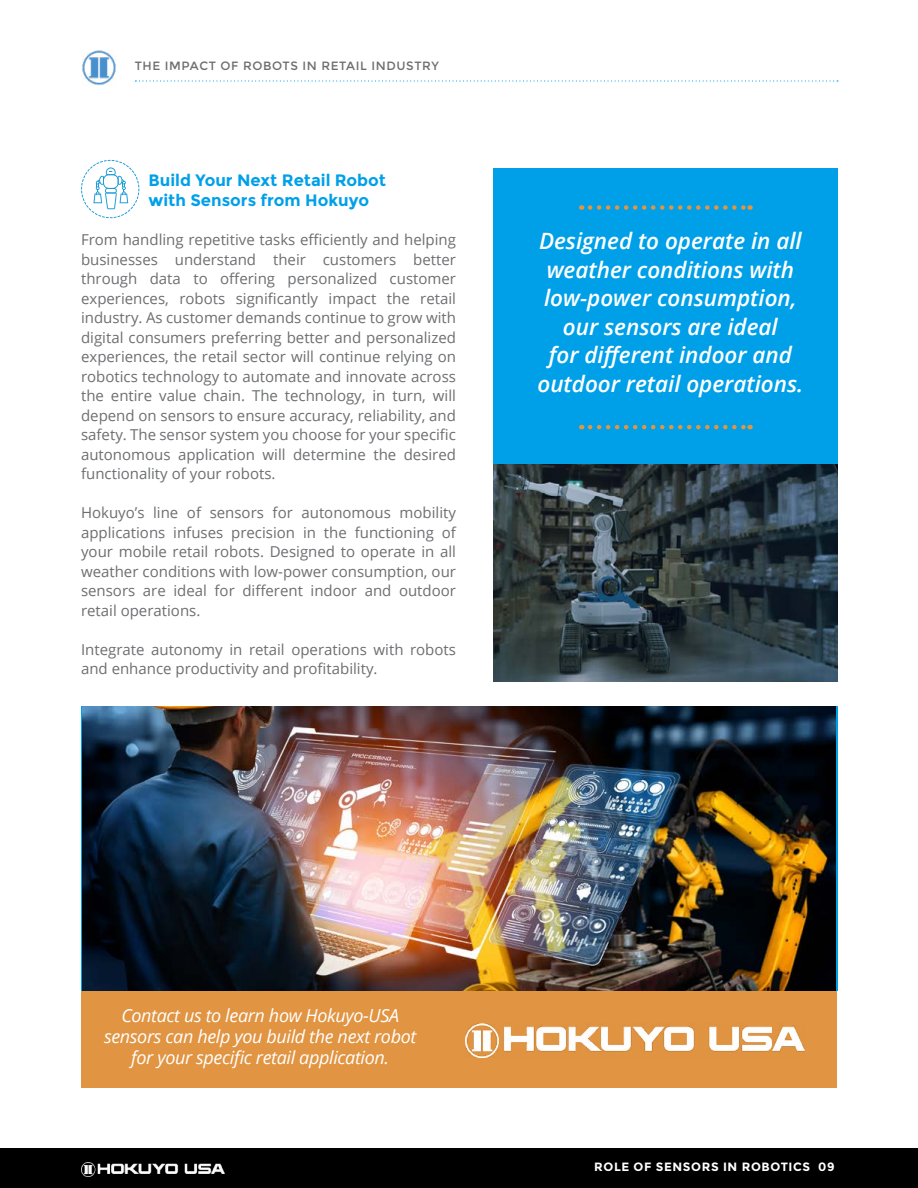
<style>
.page{position:relative;width:918px;height:1188px;background:#fff}
.page>*{position:absolute;margin:0;border:0;box-sizing:border-box;transform-origin:0 0}
.t1{font:italic 600 22.5px/28.5px "Open Sans";color:#fff;text-align:center}
.t2{font:italic 18px/21px "Open Sans";letter-spacing:-.02em;color:#fff;text-align:center}
.t3{font:700 16.5px/19.8px "Montserrat";color:#00a0e9}
.t4{font:15px/19.5px "Open Sans";color:#6d6e71;text-align:justify}
.t5{font:12px "Montserrat";letter-spacing:.05em;color:#6d6e71}
.t6{font:700 12px "Montserrat";letter-spacing:.05em;color:#fff}
</style>
<div class="page">
<div style="left:0;top:1148px;width:918px;height:40px;background:#000"></div>
<img style="left:81px;top:1162px;width:144px;height:15px">
<img style="left:82px;top:50px;width:34px;height:35px">
<svg style="left:135px;top:80px;width:703px;height:2px"></svg>
<div style="left:493px;top:168px;width:345px;height:296px;background:#00a0e9"></div>
<svg style="left:590px;top:425px;width:161px;height:4px"></svg>
<svg style="left:590px;top:205px;width:161px;height:5px"></svg>
<svg style="left:81px;top:160px;width:58px;height:58px"></svg>
<img style="left:493px;top:464px;width:345px;height:217px">
<div style="left:81px;top:991px;width:756px;height:97px;background:#e19441"></div>
<img style="left:83px;top:706px;width:753px;height:285px">
<img style="left:465px;top:1023px;width:339px;height:34px">
<p class="t5" style="left:135px;top:58px;width:306px">THE IMPACT OF ROBOTS IN RETAIL INDUSTRY</p>
<p class="t3" style="left:149px;top:170px;width:239px">Build Your Next Retail Robot with Sensors from Hokuyo</p>
<p class="t4" style="left:81px;top:229px;width:376px">From handling repetitive tasks efficiently and helping businesses understand their customers better through data to offering personalized customer experiences, robots significantly impact the retail industry. As customer demands continue to grow with digital consumers preferring better and personalized experiences, the retail sector will continue relying on robotics technology to automate and innovate across the entire value chain. The technology, in turn, will depend on sensors to ensure accuracy, reliability, and safety. The sensor system you choose for your specific autonomous application will determine the desired functionality of your robots.</p>
<p class="t4" style="left:81px;top:502px;width:376px">Hokuyo’s line of sensors for autonomous mobility applications infuses precision in the functioning of your mobile retail robots. Designed to operate in all weather conditions with low-power consumption, our sensors are ideal for different indoor and outdoor retail operations.</p>
<p class="t4" style="left:81px;top:639px;width:376px">Integrate autonomy in retail operations with robots and enhance productivity and profitability.</p>
<h1 class="t1" style="left:537px;top:227px;width:267px">Designed to operate in all weather conditions with low-power consumption, our sensors are ideal<br>for different indoor and outdoor retail operations.</h1>
<p class="t2" style="left:104px;top:1005px;width:314px">Contact us to learn how Hokuyo-USA sensors can help you build the next robot for your specific retail application.</p>
<p class="t6" style="left:594px;top:1160px;width:242px">ROLE OF SENSORS IN ROBOTICS 09</p>
</div>
